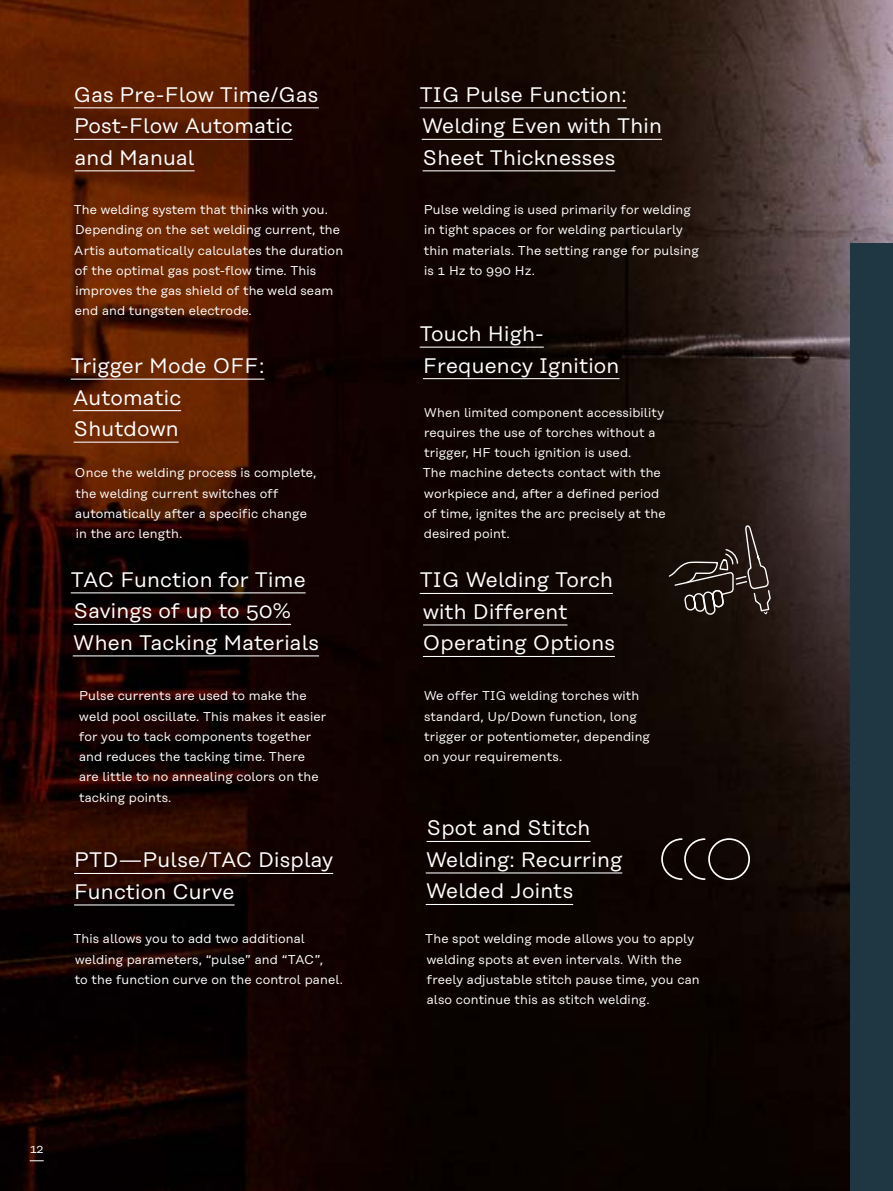
<style>
.page{position:relative;width:893px;height:1191px;background:#fff}
.page>*{position:absolute;margin:0;border:0;box-sizing:border-box;transform-origin:0 0}
.t1{font:21px/31.5px "Rational Text";letter-spacing:.01em;color:#fff}
.t2{font:12.75px/20.2px "Rational Text";letter-spacing:.01em;color:#fff}
.t3{font:12px "Rational Text";color:#fff}
</style>
<div class="page">
<img style="left:0;top:0;width:893px;height:1191px">
<div style="left:850px;top:243px;width:43px;height:948px;background:#1f3643"></div>
<div style="left:708px;top:838px;width:42px;height:42px;border:2px solid #fff;border-radius:50%"></div>
<svg style="left:660px;top:837px;width:46px;height:43px;background:#281f1d"></svg>
<svg style="left:668px;top:524px;width:103px;height:91px;background:#312722"></svg>
<svg style="left:30px;top:1160px;width:14px;height:1px"></svg>
<hr style="left:420px;top:346px;width:124px;height:2px;background:#fff">
<hr style="left:423px;top:378px;width:197px;height:1px;background:#fff">
<hr style="left:71px;top:378px;width:193px;height:2px;background:#fff">
<hr style="left:73px;top:410px;width:108px;height:1px;background:#fff">
<hr style="left:74px;top:441px;width:105px;height:2px;background:#fff">
<hr style="left:420px;top:107px;width:207px;height:1px;background:#fff">
<hr style="left:422px;top:139px;width:240px;height:1px;background:#fff">
<hr style="left:423px;top:170px;width:192px;height:1px;background:#fff">
<hr style="left:420px;top:593px;width:193px;height:1px;background:#fff">
<hr style="left:423px;top:624px;width:144px;height:1px;background:#fff">
<hr style="left:423px;top:656px;width:192px;height:1px;background:#fff">
<hr style="left:427px;top:841px;width:163px;height:1px;background:#fff">
<hr style="left:426px;top:872px;width:196px;height:1px;background:#fff">
<hr style="left:426px;top:904px;width:147px;height:1px;background:#fff">
<hr style="left:74px;top:107px;width:245px;height:1px;background:#fff">
<hr style="left:74px;top:139px;width:219px;height:1px;background:#fff">
<hr style="left:75px;top:170px;width:120px;height:1px;background:#fff">
<hr style="left:71px;top:592px;width:235px;height:1px;background:#fff">
<hr style="left:74px;top:624px;width:217px;height:1px;background:#fff">
<hr style="left:73px;top:655px;width:246px;height:1px;background:#fff">
<hr style="left:74px;top:873px;width:259px;height:1px;background:#fff">
<hr style="left:74px;top:904px;width:161px;height:1px;background:#fff">
<h1 class="t1" style="left:74px;top:79px;width:246px">Gas Pre-Flow Time/Gas<br>Post-Flow Automatic and Manual</h1>
<p class="t2" style="left:74px;top:199px;width:271px">The welding system that thinks with you.<br>Depending on the set welding current, the Artis automatically calculates the duration of the optimal gas post-flow time. This improves the gas shield of the weld seam end and tungsten electrode.</p>
<h1 class="t1" style="left:420px;top:79px;width:244px">TIG Pulse Function:<br>Welding Even with Thin<br>Sheet Thicknesses</h1>
<p class="t2" style="left:424px;top:199px;width:277px">Pulse welding is used primarily for welding in tight spaces or for welding particularly thin materials. The setting range for pulsing is 1 Hz to 990 Hz.</p>
<h1 class="t1" style="left:420px;top:318px;width:126px">Touch High-</h1>
<h1 class="t1" style="left:71px;top:350px;width:195px">Trigger Mode OFF:</h1>
<h1 class="t1" style="left:423px;top:349px;width:198px">Frequency Ignition</h1>
<h1 class="t1" style="left:73px;top:381px;width:110px">Automatic<br>Shutdown</h1>
<p class="t2" style="left:423px;top:402px;width:244px">When limited component accessibility requires the use of torches without a trigger, HF touch ignition is used.<br>The machine detects contact with the workpiece and, after a defined period of time, ignites the arc precisely at the desired point.</p>
<p class="t2" style="left:75px;top:463px;width:243px">Once the welding process is complete, the welding current switches off automatically after a specific change in the arc length.</p>
<h1 class="t1" style="left:71px;top:564px;width:250px">TAC Function for Time<br>Savings of up to 50%<br>When Tacking Materials</h1>
<p class="t2" style="left:79px;top:685px;width:249px">Pulse currents are used to make the weld pool oscillate. This makes it easier for you to tack components together and reduces the tacking time. There are little to no annealing colors on the tacking points.</p>
<h1 class="t1" style="left:74px;top:844px;width:261px">PTD—Pulse/TAC Display<br>Function Curve</h1>
<p class="t2" style="left:73px;top:928px;width:271px">This allows you to add two additional welding parameters, “pulse” and “TAC”,<br>to the function curve on the control panel.</p>
<h1 class="t1" style="left:420px;top:564px;width:197px">TIG Welding Torch with Different<br>Operating Options</h1>
<p class="t2" style="left:424px;top:685px;width:228px">We offer TIG welding torches with standard, Up/Down function, long trigger or potentiometer, depending on your requirements.</p>
<h1 class="t1" style="left:426px;top:812px;width:198px">Spot and Stitch<br>Welding: Recurring<br>Welded Joints</h1>
<p class="t2" style="left:425px;top:928px;width:276px">The spot welding mode allows you to apply welding spots at even intervals. With the freely adjustable stitch pause time, you can also continue this as stitch welding.</p>
<p class="t3" style="left:30px;top:1142px;width:15px">12</p>
</div>
